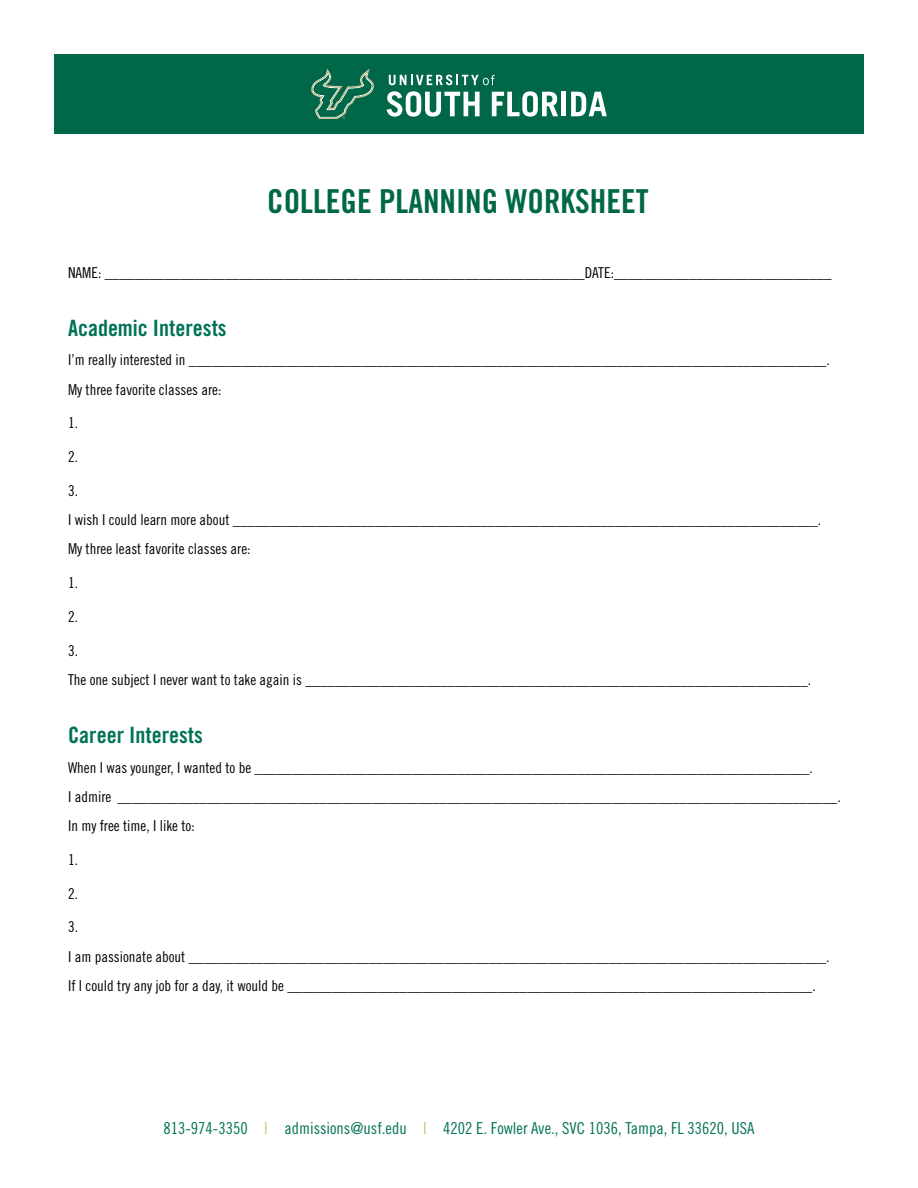
<style>
.page{position:relative;width:918px;height:1188px;background:#fff}
.page>*{position:absolute;margin:0;border:0;box-sizing:border-box;transform-origin:0 0}
.t1{font:33px "Trade Gothic LT Std Bd Cn 20";color:#006848}
.t2{font:22.5px "Trade Gothic LT Std Bd Cn 20";color:#007255}
.t3{font:16.5px "Trade Gothic LT Std Cn 18";color:#007255}
.t4{font:15px/29.2px "Trade Gothic LT Std Cn 18";color:#000}
.s1{color:#a6d04f}
</style>
<div class="page">
<div style="left:54px;top:54px;width:810px;height:80px;background:#006848"></div>
<svg style="left:311px;top:69px;width:63px;height:50px"></svg>
<svg style="left:389px;top:75px;width:106px;height:10px"></svg>
<svg style="left:387px;top:91px;width:93px;height:26px"></svg>
<svg style="left:492px;top:91px;width:66px;height:26px"></svg>
<hr style="left:562px;top:92px;width:4px;height:24px;background:#fff">
<svg style="left:571px;top:92px;width:36px;height:24px"></svg>
<h1 class="t1" style="left:267px;top:181px;width:383px">COLLEGE PLANNING WORKSHEET</h1>
<p class="t4" style="left:68px;top:257px;width:765px">NAME: ________________________________________________________________DATE:_____________________________</p>
<h2 class="t2" style="left:68px;top:314px;width:160px">Academic Interests</h2>
<p class="t4" style="left:68px;top:345px;width:763px">I’m really interested in _____________________________________________________________________________________.<br>My three favorite classes are:</p>
<p class="t4" style="left:68px;top:408px;width:11px">1.</p>
<p class="t4" style="left:68px;top:442px;width:11px">2.</p>
<p class="t4" style="left:68px;top:476px;width:755px">3.<br>I wish I could learn more about ______________________________________________________________________________.<br>My three least favorite classes are:</p>
<p class="t4" style="left:68px;top:568px;width:11px">1.</p>
<p class="t4" style="left:68px;top:602px;width:11px">2.</p>
<p class="t4" style="left:68px;top:635px;width:745px">3.<br>The one subject I never want to take again is ___________________________________________________________________.</p>
<h2 class="t2" style="left:68px;top:722px;width:136px">Career Interests</h2>
<p class="t4" style="left:68px;top:752px;width:774px">When I was younger, I wanted to be __________________________________________________________________________.<br>I admire ________________________________________________________________________________________________.<br>In my free time, I like to:</p>
<p class="t4" style="left:68px;top:845px;width:11px">1.</p>
<p class="t4" style="left:68px;top:878px;width:11px">2.</p>
<p class="t4" style="left:68px;top:912px;width:763px">3.<br>I am passionate about _____________________________________________________________________________________.<br>If I could try any job for a day, it would be ______________________________________________________________________.</p>
<p class="t3" style="left:164px;top:1118px;width:593px">813-974-3350 <span class="s1">|</span> admissions@usf.edu <span class="s1">|</span> 4202 E. Fowler Ave., SVC 1036, Tampa, FL 33620, USA</p>
</div>
